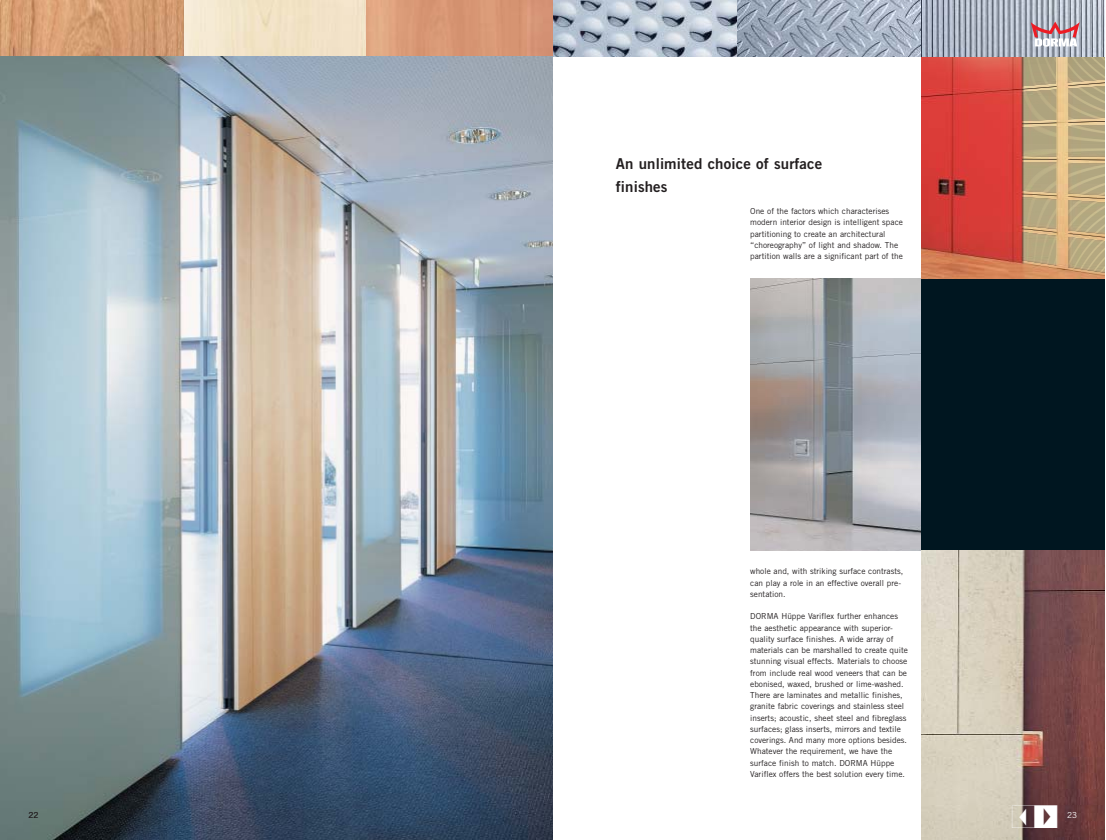
<style>
.page{position:relative;width:1106px;height:840px;background:#fff}
.page>*{position:absolute;margin:0;border:0;box-sizing:border-box;transform-origin:0 0}
.t1{font:26px "Kasten";color:#fff}
.t2{font:15px/22.5px "Trade Gothic Bold Two";letter-spacing:.01em;color:#231f20}
.t3{font:8.2px/11.2px "Trade Gothic";color:#231f20}
.t4{font:8.2px "Trade Gothic";color:#fff}
</style>
<div class="page">
<img style="left:750px;top:278px;width:171px;height:272px">
<div style="left:921px;top:0;width:184px;height:840px;background:#001620"></div>
<img style="left:921px;top:57px;width:184px;height:221px">
<hr style="left:1022px;top:145px;width:35px;height:1px;background:#231f20">
<hr style="left:1068px;top:145px;width:37px;height:1px;background:#231f20">
<hr style="left:1022px;top:147px;width:35px;height:1px;background:#231f20">
<hr style="left:1068px;top:146px;width:37px;height:1px;background:#231f20">
<hr style="left:1022px;top:148px;width:35px;height:1px;background:#231f20">
<hr style="left:1068px;top:148px;width:37px;height:1px;background:#231f20">
<hr style="left:1022px;top:149px;width:35px;height:1px;background:#231f20">
<hr style="left:1068px;top:149px;width:37px;height:1px;background:#231f20">
<hr style="left:1022px;top:150px;width:35px;height:1px;background:#231f20">
<hr style="left:1068px;top:150px;width:37px;height:1px;background:#231f20">
<svg style="left:1022px;top:151px;width:83px;height:127px;background:#c2a97e"></svg>
<svg style="left:1022px;top:57px;width:83px;height:88px;background:#bcab82"></svg>
<img style="left:553px;top:0;width:184px;height:57px">
<img style="left:0;top:0;width:184px;height:57px">
<img style="left:921px;top:550px;width:184px;height:290px">
<img style="left:184px;top:0;width:183px;height:57px">
<svg style="left:737px;top:0;width:184px;height:57px;background:#a0acbd"></svg>
<svg style="left:921px;top:0;width:184px;height:57px;background:#a4adba"></svg>
<div style="left:367px;top:0;width:186px;height:57px;background:linear-gradient(to right,#dea27d,#d49071)"></div>
<img style="left:0;top:57px;width:553px;height:783px">
<svg style="left:1031px;top:22px;width:49px;height:25px"></svg>
<h2 class="t2" style="left:616px;top:152px;width:208px">An unlimited choice of surface finishes</h2>
<p class="t3" style="left:750px;top:206px;width:154px">One of the factors which characterises modern interior design is intelligent space partitioning to create an architectural “choreography” of light and shadow. The partition walls are a significant part of the</p>
<p class="t3" style="left:750px;top:566px;width:155px">whole and, with striking surface contrasts, can play a role in an effective overall pre&shy;sentation.</p>
<p class="t3" style="left:750px;top:611px;width:159px">DORMA Hüppe Variflex further enhances the aesthetic appearance with superior&shy;quality surface finishes. A wide array of materials can be marshalled to create quite stunning visual effects. Materials to choose from include real wood veneers that can be ebonised, waxed, brushed or lime-washed.<br>There are laminates and metallic finishes, granite fabric coverings and stainless steel inserts; acoustic, sheet steel and fibreglass surfaces; glass inserts, mirrors and textile coverings. And many more options besides.<br>Whatever the requirement, we have the surface finish to match. DORMA Hüppe Variflex offers the best solution every time.</p>
<h1 class="t1" style="left:1012px;top:804px;width:49px">E</h1>
<p class="t3" style="left:28px;top:810px;width:12px">22</p>
<p class="t4" style="left:1067px;top:810px;width:12px">23</p>
</div>
